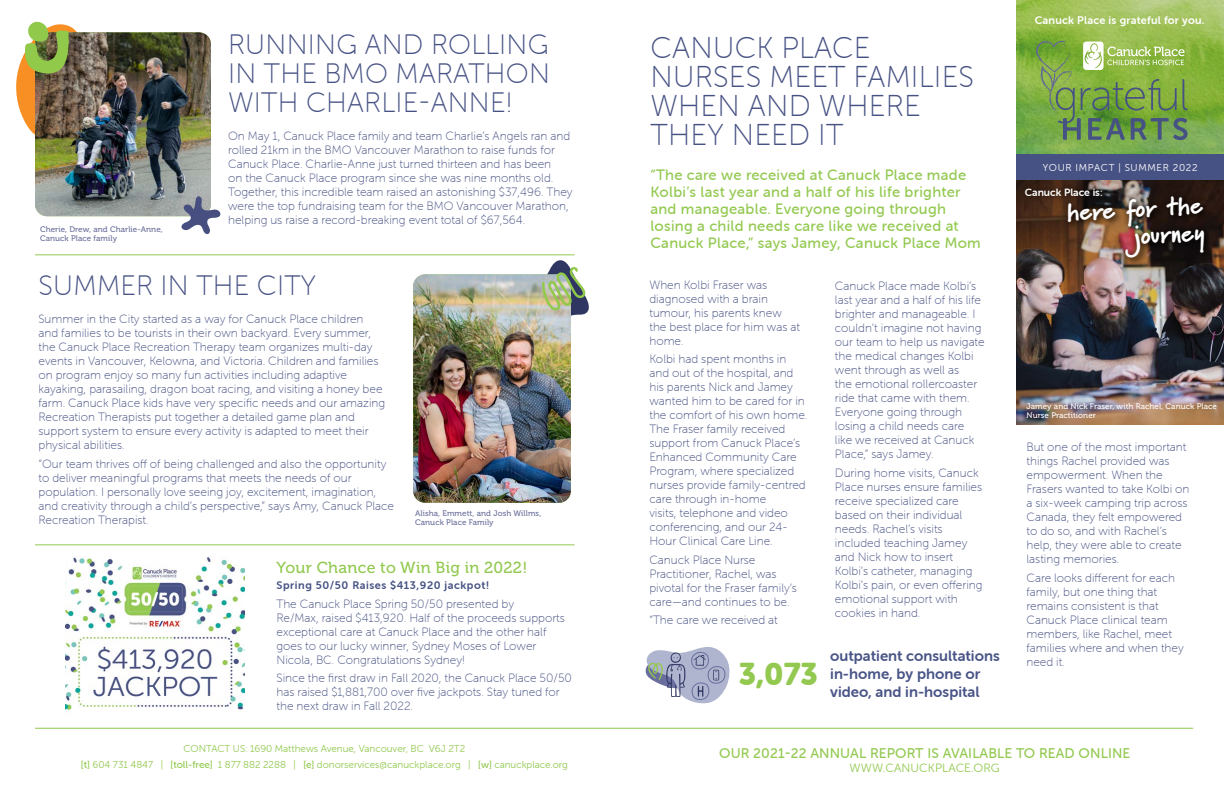
<style>
.page{position:relative;width:1224px;height:792px;background:#fff}
.page>*{position:absolute;margin:0;border:0;box-sizing:border-box;transform-origin:0 0}
.t1{font:31px "Museo Sans Rounded 900";color:#93c950}
.t2{font:30px/29px "Museo Sans Rounded 100";letter-spacing:.01em;color:#475284}
.t3{font:28px/29px "Museo Sans Rounded 100";letter-spacing:.01em;color:#475284;text-align:justify}
.t4{font:900 26px/26.9px "Marydale";color:#fff;text-align:right}
.t5{font:16px "Museo 500";letter-spacing:.02em;color:#93c950}
.t6{font:15px/17px "Museo Sans Rounded 500";letter-spacing:.02em;color:#93c950}
.t7{font:15px/18px "Museo Sans Rounded 700";color:#495487}
.t8{font:14px "Museo Sans Rounded 500";letter-spacing:.01em;color:#93c950}
.t9{font:12px/14px "Museo Sans Rounded 100";color:#475284}
.t10{font:12px "Museo Sans Rounded 300";letter-spacing:.01em;color:#93c950}
.t11{font:11px "Museo Sans Rounded 700";letter-spacing:.05em;color:#475284}
.t12{font:11px "Museo Sans Rounded 700";letter-spacing:.02em;color:#fff}
.t13{font:10.5px "Museo Sans Rounded 700";color:#fff}
.t14{font:10px/16.5px "Museo Sans Rounded 300";color:#93c950;text-align:center}
.t15{font:10px "Museo Sans Rounded 300";letter-spacing:.07em;color:#fff}
.t16{font:8px/9px "Museo 500";letter-spacing:.01em;color:#6a709b}
.t17{font:8px/9px "Museo 500";letter-spacing:.01em;color:#fff}
.s1{font-family:"Museo Sans Rounded 500"}
</style>
<div class="page">
<img style="left:1017px;top:180px;width:207px;height:244px">
<svg style="left:1017px;top:0;width:207px;height:155px;background:#8db651"></svg>
<div style="left:1017px;top:155px;width:207px;height:25px;background:#475284"></div>
<svg style="left:1036px;top:41px;width:152px;height:99px;background:#80a753"></svg>
<hr style="left:35px;top:728px;width:1158px;height:1px;background:#93c950">
<img style="left:66px;top:556px;width:178px;height:155px">
<hr style="left:35px;top:545px;width:540px;height:1px;background:#93c950">
<img style="left:1061px;top:188px;width:151px;height:80px">
<div style="left:1019px;top:182px;width:89px;height:20px;background:#000;opacity:.75"></div>
<img style="left:35px;top:32px;width:176px;height:184px">
<hr style="left:35px;top:255px;width:540px;height:1px;background:#93c950">
<img style="left:413px;top:274px;width:158px;height:229px">
<svg style="left:181px;top:196px;width:40px;height:39px"></svg>
<img style="left:16px;top:21px;width:66px;height:118px">
<img style="left:512px;top:260px;width:77px;height:68px">
<svg style="left:645px;top:647px;width:85px;height:57px"></svg>
<p class="t16" style="left:40px;top:225px;width:124px">Cherie, Drew, and Charlie-Anne,<br>Canuck Place family</p>
<h3 class="t3" style="left:228px;top:31px;width:323px">RUNNING AND ROLLING IN THE BMO MARATHON WITH CHARLIE-ANNE!</h3>
<p class="t9" style="left:228px;top:129px;width:346px">On May 1, Canuck Place family and team Charlie’s Angels ran and rolled 21km in the BMO Vancouver Marathon to raise funds for Canuck Place. Charlie-Anne just turned thirteen and has been<br>on the Canuck Place program since she was nine months old.<br>Together, this incredible team raised an astonishing $37,496. They were the top fundraising team for the BMO Vancouver Marathon, helping us raise a record-breaking event total of $67,564.</p>
<h3 class="t3" style="left:39px;top:271px;width:279px">SUMMER IN THE CITY</h3>
<p class="t9" style="left:39px;top:312px;width:348px">Summer in the City started as a way for Canuck Place children and families to be tourists in their own backyard. Every summer, the Canuck Place Recreation Therapy team organizes multi-day events in Vancouver, Kelowna, and Victoria. Children and families on program enjoy so many fun activities including adaptive kayaking, parasailing, dragon boat racing, and visiting a honey bee farm. Canuck Place kids have very specific needs and our amazing Recreation Therapists put together a detailed game plan and support system to ensure every activity is adapted to meet their physical abilities.</p>
<p class="t9" style="left:39px;top:457px;width:357px">“Our team thrives off of being challenged and also the opportunity to deliver meaningful programs that meets the needs of our population. I personally love seeing joy, excitement, imagination, and creativity through a child’s perspective,” says Amy, Canuck Place Recreation Therapist.</p>
<p class="t16" style="left:415px;top:509px;width:128px">Alisha, Emmett, and Josh Willms,<br>Canuck Place Family</p>
<h3 class="t5" style="left:277px;top:559px;width:252px">Your Chance to Win Big in 2022!</h3>
<p class="t11" style="left:277px;top:579px;width:214px">Spring 50/50 Raises $413,920 jackpot!</p>
<p class="t9" style="left:277px;top:597px;width:290px">The Canuck Place Spring 50/50 presented by<br>Re/Max, raised $413,920. Half of the proceeds supports exceptional care at Canuck Place and the other half goes to our lucky winner, Sydney Moses of Lower Nicola, BC. Congratulations Sydney!</p>
<p class="t9" style="left:277px;top:671px;width:297px">Since the first draw in Fall 2020, the Canuck Place 50/50 has raised $1,881,700 over five jackpots. Stay tuned for the next draw in Fall 2022.</p>
<p class="t14" style="left:81px;top:740px;width:489px">CONTACT US: 1690 Matthews Avenue, Vancouver, BC V6J 2T2<br><span class="s1">[t]</span> 604 731 4847 | <span class="s1">[toll-free]</span> 1 877 882 2288 | <span class="s1">[e]</span> donorservices@canuckplace.org | <span class="s1">[w]</span> canuckplace.org</p>
<h2 class="t2" style="left:650px;top:33px;width:325px">CANUCK PLACE<br>NURSES MEET FAMILIES<br>WHEN AND WHERE<br>THEY NEED IT</h2>
<p class="t6" style="left:650px;top:166px;width:332px">“The care we received at Canuck Place made Kolbi’s last year and a half of his life brighter and manageable. Everyone going through losing a child needs care like we received at Canuck Place,” says Jamey, Canuck Place Mom</p>
<p class="t9" style="left:649px;top:278px;width:152px">When Kolbi Fraser was diagnosed with a brain tumour, his parents knew the best place for him was at home.</p>
<p class="t9" style="left:649px;top:352px;width:160px">Kolbi had spent months in and out of the hospital, and his parents Nick and Jamey wanted him to be cared for in the comfort of his own home.<br>The Fraser family received support from Canuck Place’s<br>Enhanced Community Care<br>Program, where specialized nurses provide family-centred care through in-home<br>visits, telephone and video conferencing, and our 24-<br>Hour Clinical Care Line.</p>
<p class="t9" style="left:649px;top:553px;width:149px">Canuck Place Nurse<br>Practitioner, Rachel, was pivotal for the Fraser family’s care—and continues to be.</p>
<p class="t9" style="left:649px;top:613px;width:130px">“The care we received at</p>
<p class="t9" style="left:835px;top:279px;width:151px">Canuck Place made Kolbi’s last year and a half of his life brighter and manageable. I couldn’t imagine not having our team to help us navigate the medical changes Kolbi went through as well as<br>the emotional rollercoaster ride that came with them.<br>Everyone going through losing a child needs care<br>like we received at Canuck<br>Place,” says Jamey.</p>
<p class="t9" style="left:835px;top:466px;width:149px">During home visits, Canuck<br>Place nurses ensure families receive specialized care based on their individual needs. Rachel’s visits included teaching Jamey and Nick how to insert<br>Kolbi’s catheter, managing<br>Kolbi’s pain, or even offering emotional support with cookies in hand.</p>
<h1 class="t1" style="left:739px;top:656px;width:81px">3,073</h1>
<p class="t7" style="left:830px;top:646px;width:171px">outpatient consultations in-home, by phone or video, and in-hospital</p>
<p class="t12" style="left:1035px;top:14px;width:171px">Canuck Place is grateful for you.</p>
<p class="t15" style="left:1043px;top:162px;width:156px">YOUR IMPACT | SUMMER 2022</p>
<p class="t13" style="left:1025px;top:186px;width:79px">Canuck Place is:</p>
<h3 class="t4" style="left:1066px;top:198px;width:138px;rotate:-3deg">here for the journey</h3>
<p class="t17" style="left:1027px;top:402px;width:192px">Jamey and Nick Fraser, with Rachel, Canuck Place<br>Nurse Practitioner</p>
<p class="t9" style="left:1027px;top:440px;width:165px">But one of the most important things Rachel provided was empowerment. When the<br>Frasers wanted to take Kolbi on a six-week camping trip across<br>Canada, they felt empowered to do so, and with Rachel’s help, they were able to create lasting memories.</p>
<p class="t9" style="left:1027px;top:571px;width:159px">Care looks different for each family, but one thing that remains consistent is that<br>Canuck Place clinical team members, like Rachel, meet families where and when they need it.</p>
<p class="t8" style="left:719px;top:745px;width:413px">OUR 2021-22 ANNUAL REPORT IS AVAILABLE TO READ ONLINE</p>
<p class="t10" style="left:850px;top:762px;width:152px">WWW.CANUCKPLACE.ORG</p>
</div>
